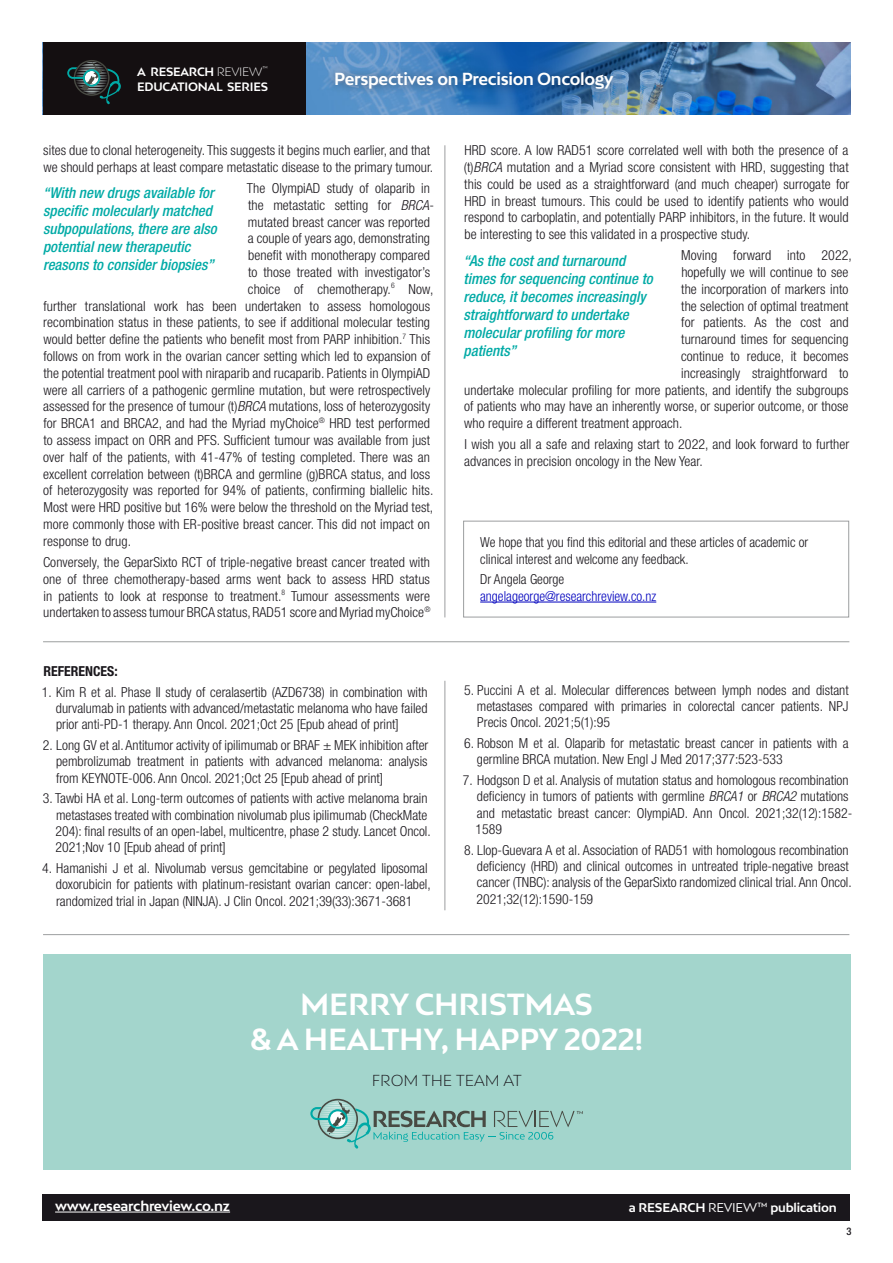
<style>
.page{position:relative;width:893px;height:1263px;background:#fff}
.page>*{position:absolute;margin:0;border:0;box-sizing:border-box;transform-origin:0 0}
.t1{font:700 28.8px/35.1px "Bw Mitga";letter-spacing:-.01em;color:#fff;text-align:center}
.t2{font:700 16.5px "Bw Mitga";letter-spacing:-.02em;color:#fff}
.t3{font:italic 500 condensed 15px/18px "Helvetica Neue LT Pro";color:#00aaa6}
.t4{font:300 15px "Bw Mitga";color:#1a171c}
.t5{font:300 condensed 13.8px/16.4px "Helvetica Neue LT Pro";letter-spacing:.005em;color:#1a171c}
.t6{font:300 condensed 13.8px "Helvetica Neue LT Pro";color:#0000be}
.t7{font:700 condensed 13.8px "Helvetica Neue LT Pro";color:#1a171c}
.t8{font:700 13.5px "Bw Mitga";letter-spacing:-.02em;color:#fff}
.t9{font:700 12px "Bw Mitga";letter-spacing:-.02em;color:#fff}
.t10{font:700 11.4px/14.5px "Bw Mitga";letter-spacing:-.02em;color:#fff}
.t11{font:500 condensed 10.5px "Helvetica Neue LT Pro";color:#1a171c}
.s1{font-weight:300}
.s2{font-style:italic}
.s3{font-weight:400}
</style>
<div class="page">
<div style="left:43px;top:1194px;width:807px;height:26px;background:#1a171c"></div>
<img style="left:305px;top:43px;width:546px;height:72px">
<div style="left:43px;top:43px;width:262px;height:72px;background:#140f11"></div>
<svg style="left:67px;top:60px;width:54px;height:44px"></svg>
<div style="left:325px;top:63px;width:298px;height:36px;background:#1a171c;opacity:.5"></div>
<hr style="left:55px;top:1212px;width:175px;height:1px;background:#fff">
<hr style="left:444px;top:145px;width:1px;height:472px;background:#9c9e9f">
<hr style="left:444px;top:681px;width:1px;height:229px;background:#9c9e9f">
<hr style="left:43px;top:641px;width:806px;height:1px;background:#9c9e9f">
<hr style="left:43px;top:934px;width:806px;height:1px;background:#9c9e9f">
<div style="left:463px;top:521px;width:386px;height:96px;border:1px solid #9c9e9f"></div>
<hr style="left:480px;top:602px;width:176px;height:1px;background:#0000be">
<div style="left:43px;top:955px;width:807px;height:215px;background:#a3d5cc"></div>
<svg style="left:310px;top:1099px;width:273px;height:50px"></svg>
<p class="t10" style="left:137px;top:64px;width:132px">A RESEARCH <span class="s1">REVIEW</span><sup>™<br></sup>EDUCATIONAL SERIES</p>
<p class="t2" style="left:334px;top:68px;width:281px">Perspectives on Precision Oncology</p>
<p class="t5" style="left:43px;top:142px;width:391px;line-height:16.8px">sites due to clonal heterogeneity. This suggests it begins much earlier, and that we should perhaps at least compare metastatic disease to the primary tumour.</p>
<p class="t5" style="left:247px;top:180px;width:185px">The OlympiAD study of olaparib in</p>
<p class="t5" style="left:248px;top:197px;width:187px">the metastatic setting for <span class="s2">BRCA</span>-</p>
<p class="t5" style="left:248px;top:213px;width:184px">mutated breast cancer was reported</p>
<p class="t5" style="left:248px;top:230px;width:184px">a couple of years ago, demonstrating</p>
<p class="t5" style="left:248px;top:247px;width:183px">benefit with monotherapy compared</p>
<p class="t5" style="left:248px;top:264px;width:184px">to those treated with investigator’s</p>
<p class="t5" style="left:248px;top:281px;width:187px">choice of chemotherapy.<sup>6</sup> Now,</p>
<p class="t5" style="left:43px;top:297px;width:388px">further translational work has been undertaken to assess homologous</p>
<p class="t5" style="left:43px;top:314px;width:388px">recombination status in these patients, to see if additional molecular testing</p>
<p class="t5" style="left:43px;top:331px;width:388px">would better define the patients who benefit most from PARP inhibition.<sup>7</sup> This</p>
<p class="t5" style="left:43px;top:348px;width:388px">follows on from work in the ovarian cancer setting which led to expansion of</p>
<p class="t5" style="left:43px;top:365px;width:388px">the potential treatment pool with niraparib and rucaparib. Patients in OlympiAD</p>
<p class="t5" style="left:43px;top:381px;width:388px">were all carriers of a pathogenic germline mutation, but were retrospectively</p>
<p class="t5" style="left:43px;top:398px;width:388px">assessed for the presence of tumour (t)<span class="s2">BRCA</span> mutations, loss of heterozygosity</p>
<p class="t5" style="left:43px;top:415px;width:388px">for BRCA1 and BRCA2, and had the Myriad myChoice<sup>®</sup> HRD test performed</p>
<p class="t5" style="left:43px;top:432px;width:388px">to assess impact on ORR and PFS. Sufficient tumour was available from just</p>
<p class="t5" style="left:43px;top:449px;width:388px">over half of the patients, with 41-47% of testing completed. There was an</p>
<p class="t5" style="left:43px;top:465px;width:388px">excellent correlation between (t)BRCA and germline (g)BRCA status, and loss</p>
<p class="t5" style="left:43px;top:482px;width:392px">of heterozygosity was reported for 94% of patients, confirming biallelic hits.</p>
<p class="t5" style="left:43px;top:499px;width:391px">Most were HRD positive but 16% were below the threshold on the Myriad test,</p>
<p class="t5" style="left:43px;top:516px;width:388px">more commonly those with ER-positive breast cancer. This did not impact on</p>
<p class="t5" style="left:43px;top:533px;width:89px">response to drug.</p>
<p class="t5" style="left:43px;top:553px;width:389px;line-height:16.8px;text-align:justify">Conversely, the GeparSixto RCT of triple-negative breast cancer treated with one of three chemotherapy-based arms went back to assess HRD status in patients to look at response to treatment.<sup>8</sup> Tumour assessments were undertaken to assess tumour BRCA status, RAD51 score and Myriad myChoice<sup>®</sup></p>
<p class="t3" style="left:43px;top:184px;width:175px">“With new drugs available for specific molecularly matched subpopulations, there are also potential new therapeutic reasons to consider biopsies”</p>
<p class="t7" style="left:44px;top:663px;width:76px">REFERENCES:</p>
<p class="t5" style="left:56px;top:683px;width:373px;text-align:justify;text-indent:-14px">1. Kim R et al. Phase II study of ceralasertib (AZD6738) in combination with durvalumab in patients with advanced/metastatic melanoma who have failed prior anti-PD-1 therapy. Ann Oncol. 2021;Oct 25 [Epub ahead of print]</p>
<p class="t5" style="left:56px;top:737px;width:374px;text-align:justify;text-indent:-13px">2. Long GV et al. Antitumor activity of ipilimumab or BRAF ± MEK inhibition after pembrolizumab treatment in patients with advanced melanoma: analysis from KEYNOTE-006. Ann Oncol. 2021;Oct 25 [Epub ahead of print]</p>
<p class="t5" style="left:56px;top:790px;width:377px;text-indent:-13px">3. Tawbi HA et al. Long-term outcomes of patients with active melanoma brain metastases treated with combination nivolumab plus ipilimumab (CheckMate 204): final results of an open-label, multicentre, phase 2 study. Lancet Oncol.<br>2021;Nov 10 [Epub ahead of print]</p>
<p class="t5" style="left:56px;top:860px;width:376px;text-indent:-14px">4. Hamanishi J et al. Nivolumab versus gemcitabine or pegylated liposomal doxorubicin for patients with platinum-resistant ovarian cancer: open-label, randomized trial in Japan (NINJA). J Clin Oncol. 2021;39(33):3671-3681</p>
<p class="t5" style="left:464px;top:142px;width:387px;line-height:16.8px;text-align:justify">HRD score. A low RAD51 score correlated well with both the presence of a (t)<span class="s2">BRCA</span> mutation and a Myriad score consistent with HRD, suggesting that this could be used as a straightforward (and much cheaper) surrogate for HRD in breast tumours. This could be used to identify patients who would respond to carboplatin, and potentially PARP inhibitors, in the future. It would be interesting to see this validated in a prospective study.</p>
<p class="t5" style="left:681px;top:247px;width:172px">Moving forward into 2022,</p>
<p class="t5" style="left:681px;top:264px;width:169px">hopefully we will continue to see</p>
<p class="t5" style="left:681px;top:281px;width:169px">the incorporation of markers into</p>
<p class="t5" style="left:681px;top:297px;width:169px">the selection of optimal treatment</p>
<p class="t5" style="left:681px;top:314px;width:169px">for patients. As the cost and</p>
<p class="t5" style="left:681px;top:331px;width:169px">turnaround times for sequencing</p>
<p class="t5" style="left:681px;top:348px;width:169px">continue to reduce, it becomes</p>
<p class="t5" style="left:681px;top:365px;width:169px">increasingly straightforward to</p>
<p class="t5" style="left:464px;top:381px;width:386px">undertake molecular profiling for more patients, and identify the subgroups</p>
<p class="t5" style="left:464px;top:398px;width:386px">of patients who may have an inherently worse, or superior outcome, or those</p>
<p class="t5" style="left:464px;top:415px;width:220px">who require a different treatment approach.</p>
<p class="t5" style="left:464px;top:436px;width:387px;line-height:16.8px">I wish you all a safe and relaxing start to 2022, and look forward to further advances in precision oncology in the New Year.</p>
<p class="t3" style="left:463px;top:252px;width:191px">“As the cost and turnaround times for sequencing continue to reduce, it becomes increasingly straightforward to undertake molecular profiling for more patients”</p>
<p class="t5" style="left:480px;top:534px;width:330px">We hope that you find this editorial and these articles of academic or clinical interest and welcome any feedback.</p>
<p class="t5" style="left:480px;top:571px;width:86px">Dr Angela George</p>
<p class="t6" style="left:480px;top:588px;width:178px">angelageorge@researchreview.co.nz</p>
<p class="t5" style="left:477px;top:682px;width:373px;text-align:justify;text-indent:-13px">5. Puccini A et al. Molecular differences between lymph nodes and distant metastases compared with primaries in colorectal cancer patients. NPJ Precis Oncol. 2021;5(1):95</p>
<p class="t5" style="left:477px;top:735px;width:373px;text-indent:-13px">6. Robson M et al. Olaparib for metastatic breast cancer in patients with a germline BRCA mutation. New Engl J Med 2017;377:523-533</p>
<p class="t5" style="left:476px;top:772px;width:378px;text-indent:-13px">7. Hodgson D et al. Analysis of mutation status and homologous recombination deficiency in tumors of patients with germline <span class="s2">BRCA1</span> or <span class="s2">BRCA2</span> mutations and metastatic breast cancer: OlympiAD. Ann Oncol. 2021;32(12):1582- 1589</p>
<p class="t5" style="left:477px;top:841px;width:377px;text-indent:-13px">8. Llop-Guevara A et al. Association of RAD51 with homologous recombination deficiency (HRD) and clinical outcomes in untreated triple-negative breast cancer (TNBC): analysis of the GeparSixto randomized clinical trial. Ann Oncol.<br>2021;32(12):1590-159</p>
<p class="t1" style="left:250px;top:986px;width:395px">MERRY CHRISTMAS<br>&amp; A HEALTHY, HAPPY 2022!</p>
<p class="t8" style="left:55px;top:1197px;width:176px">www.researchreview.co.nz</p>
<p class="t4" style="left:372px;top:1071px;width:151px">FROM THE TEAM AT</p>
<p class="t9" style="left:629px;top:1199px;width:209px">a RESEARCH <span class="s3">REVIEW™</span> publication</p>
<p class="t11" style="left:846px;top:1225px;width:7px">3</p>
</div>
